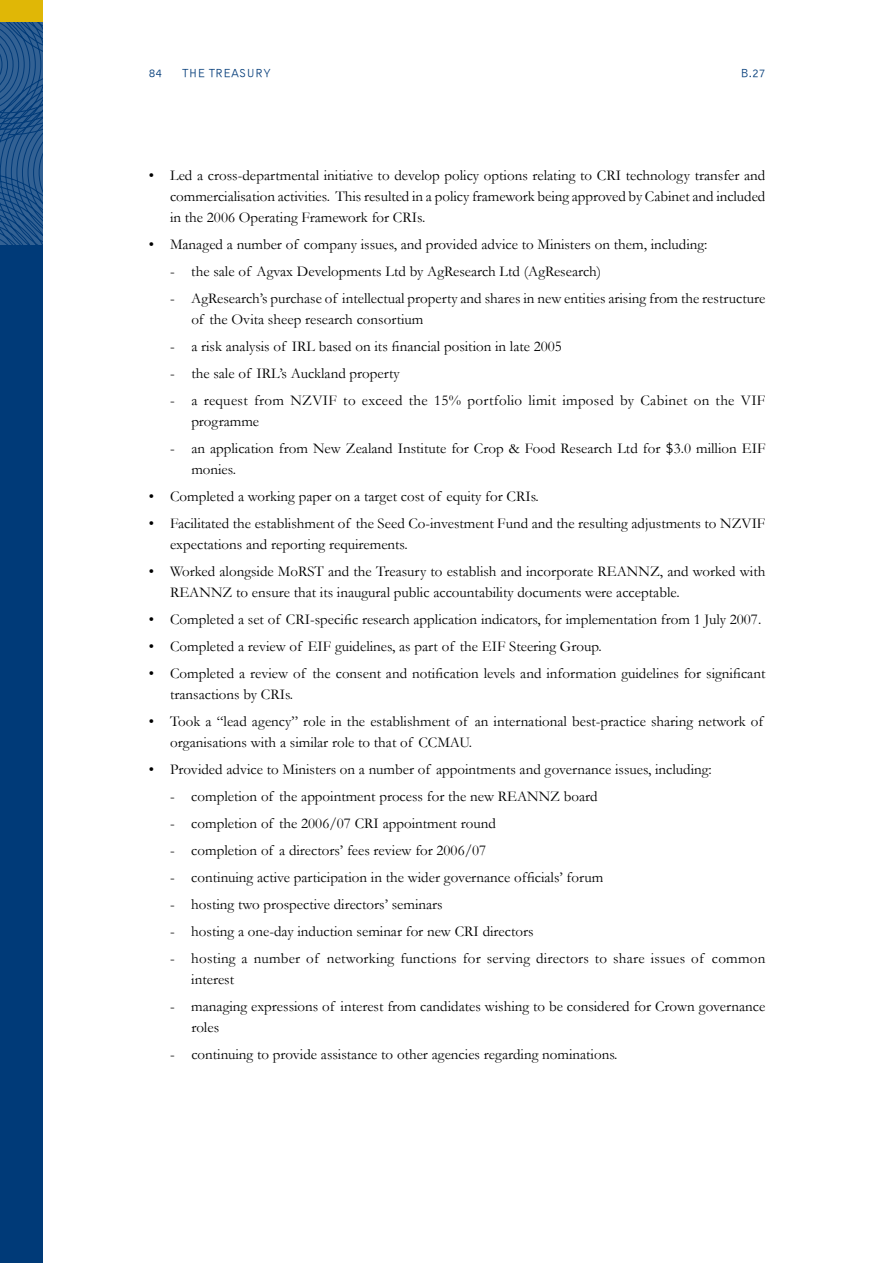
<style>
.page{position:relative;width:893px;height:1263px;background:#fff}
.page>*{position:absolute;margin:0;border:0;box-sizing:border-box;transform-origin:0 0}
.t1{font:15px/21px "Garamond";color:#000}
.t2{font:15px/21px "Garamond";letter-spacing:.02em;color:#000}
.t3{font:12px "Bell Gothic BT";color:#003a78}
.s1{font-family:"Bell Gothic BT"}
</style>
<div class="page">
<svg style="left:0;top:21px;width:43px;height:224px;background:#25568a"></svg>
<div style="left:0;top:245px;width:43px;height:1018px;background:#003a78"></div>
<div style="left:0;top:0;width:43px;height:21px;background:#e0b706"></div>
<p class="t3" style="left:149px;top:66px;width:15px">84</p>
<p class="t3" style="left:182px;top:66px;width:91px">THE TREASURY</p>
<p class="t3" style="left:741px;top:66px;width:26px">B.27</p>
<p class="t1" style="left:170px;top:164px;width:597px;text-align:justify;text-indent:-21px">• Led a cross-departmental initiative to develop policy options relating to CRI technology transfer and commercialisation activities. This resulted in a policy framework being approved by Cabinet and included in the 2006 Operating Framework for CRIs.</p>
<p class="t1" style="left:149px;top:233px;width:560px">• Managed a number of company issues, and provided advice to Ministers on them, including:</p>
<p class="t1" style="left:170px;top:260px;width:433px">- the sale of Agvax Developments Ltd by AgResearch Ltd (AgResearch)</p>
<p class="t1" style="left:191px;top:287px;width:576px;text-indent:-21px">- AgResearch’s purchase of intellectual property and shares in new entities arising from the restructure of the Ovita sheep research consortium</p>
<p class="t1" style="left:170px;top:335px;width:393px">- a risk analysis of IRL based on its financial position in late 2005</p>
<p class="t1" style="left:170px;top:362px;width:231px">- the sale of IRL’s Auckland property</p>
<p class="t2" style="left:191px;top:389px;width:576px;text-indent:-21px">- a request from NZVIF to exceed the 15% portfolio limit imposed by Cabinet on the VIF programme</p>
<p class="t1" style="left:191px;top:437px;width:576px;text-indent:-21px">- an application from New Zealand Institute for Crop &amp; Food Research Ltd for <span class="s1">$</span>3.0 million EIF monies.</p>
<p class="t1" style="left:149px;top:485px;width:392px">• Completed a working paper on a target cost of equity for CRIs.</p>
<p class="t1" style="left:170px;top:512px;width:597px;text-indent:-21px">• Facilitated the establishment of the Seed Co-investment Fund and the resulting adjustments to NZVIF expectations and reporting requirements.</p>
<p class="t1" style="left:170px;top:560px;width:597px;text-indent:-21px">• Worked alongside MoRST and the Treasury to establish and incorporate REANNZ, and worked with<br>REANNZ to ensure that its inaugural public accountability documents were acceptable.</p>
<p class="t1" style="left:149px;top:608px;width:614px">• Completed a set of CRI-specific research application indicators, for implementation from 1 July 2007.</p>
<p class="t1" style="left:149px;top:635px;width:454px">• Completed a review of EIF guidelines, as part of the EIF Steering Group.</p>
<p class="t1" style="left:170px;top:662px;width:597px;text-indent:-21px">• Completed a review of the consent and notification levels and information guidelines for significant transactions by CRIs.</p>
<p class="t1" style="left:170px;top:710px;width:595px;text-indent:-21px">• Took a “lead agency” role in the establishment of an international best-practice sharing network of organisations with a similar role to that of CCMAU.</p>
<p class="t1" style="left:149px;top:758px;width:564px">• Provided advice to Ministers on a number of appointments and governance issues, including:</p>
<p class="t1" style="left:170px;top:785px;width:429px">- completion of the appointment process for the new REANNZ board</p>
<p class="t1" style="left:170px;top:812px;width:327px">- completion of the 2006/07 CRI appointment round</p>
<p class="t1" style="left:170px;top:839px;width:318px">- completion of a directors’ fees review for 2006/07</p>
<p class="t1" style="left:170px;top:866px;width:435px">- continuing active participation in the wider governance officials’ forum</p>
<p class="t1" style="left:170px;top:893px;width:274px">- hosting two prospective directors’ seminars</p>
<p class="t1" style="left:170px;top:920px;width:365px">- hosting a one-day induction seminar for new CRI directors</p>
<p class="t1" style="left:191px;top:947px;width:576px;text-indent:-21px">- hosting a number of networking functions for serving directors to share issues of common interest</p>
<p class="t1" style="left:191px;top:995px;width:576px;text-indent:-21px">- managing expressions of interest from candidates wishing to be considered for Crown governance roles</p>
<p class="t1" style="left:170px;top:1043px;width:449px">- continuing to provide assistance to other agencies regarding nominations.</p>
</div>
